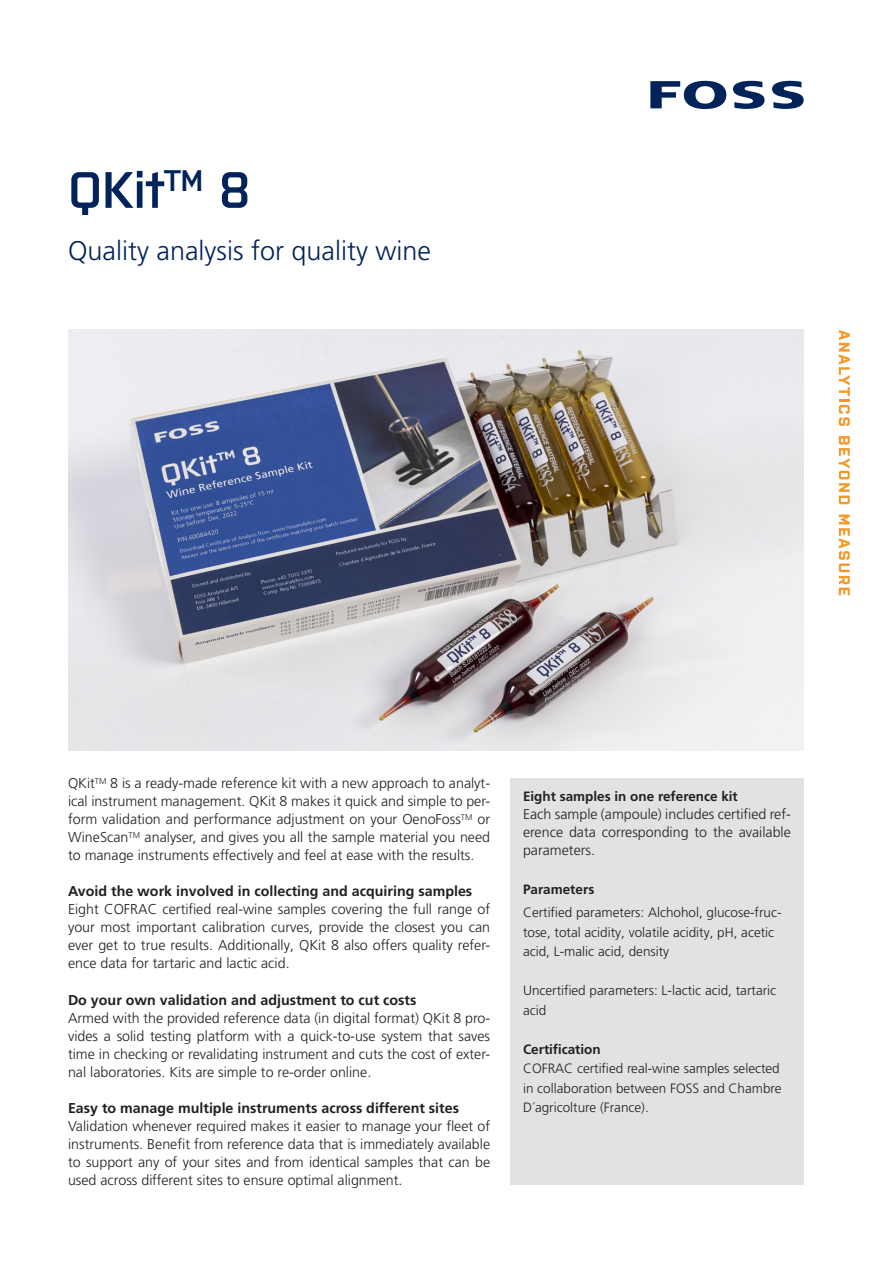
<style>
.page{position:relative;width:893px;height:1263px;background:#fff}
.page>*{position:absolute;margin:0;border:0;box-sizing:border-box;transform-origin:0 0}
.Top_instrument_name{font:600 51px "Purista";color:#002359}
._2__line{font:300 27px "Frutiger LT Pro";color:#002359}
.Body{font:300 14.25px/18px "Frutiger LT Pro";color:#231f20;text-align:justify}
.Body_bold{font:700 14.25px "Frutiger LT Pro";color:#231f20}
.Box_text_page_1{font:300 13.5px/19.5px "Frutiger LT Pro";color:#231f20}
.Box_text_page_1_bold{font:700 13.5px "Frutiger LT Pro";color:#231f20}
</style>
<div class="page">
<svg style="left:839px;top:330px;width:11px;height:96px"></svg>
<svg style="left:839px;top:436px;width:11px;height:68px"></svg>
<svg style="left:839px;top:514px;width:11px;height:81px"></svg>
<div style="left:510px;top:778px;width:294px;height:407px;background:#e1e2e4"></div>
<img style="left:68px;top:330px;width:736px;height:421px">
<svg style="left:650px;top:81px;width:76px;height:28px"></svg>
<svg style="left:733px;top:81px;width:32px;height:28px"></svg>
<svg style="left:772px;top:81px;width:32px;height:28px"></svg>
<p class="Top_instrument_name" style="left:68px;top:153px;width:184px">QKit<sup>TM</sup> 8</p>
<p class="_2__line" style="left:68px;top:235px;width:364px">Quality analysis for quality wine</p>
<p class="Body" style="left:68px;top:775px;width:424px">QKit<sup>TM</sup> 8 is a ready-made reference kit with a new approach to analyt&shy;ical instrument management. QKit 8 makes it quick and simple to per&shy;form validation and performance adjustment on your OenoFoss<sup>TM</sup> or WineScan<sup>TM</sup> analyser, and gives you all the sample material you need to manage instruments effectively and feel at ease with the results.</p>
<p class="Body_bold" style="left:68px;top:883px;width:406px">Avoid the work involved in collecting and acquiring samples</p>
<p class="Body" style="left:68px;top:901px;width:424px">Eight COFRAC certified real-wine samples covering the full range of your most important calibration curves, provide the closest you can ever get to true results. Additionally, QKit 8 also offers quality refer&shy;ence data for tartaric and lactic acid.</p>
<p class="Body_bold" style="left:68px;top:991px;width:350px">Do your own validation and adjustment to cut costs</p>
<p class="Body" style="left:68px;top:1009px;width:424px">Armed with the provided reference data (in digital format) QKit 8 pro&shy;vides a solid testing platform with a quick-to-use system that saves time in checking or revalidating instrument and cuts the cost of exter&shy;nal laboratories. Kits are simple to re-order online.</p>
<p class="Body_bold" style="left:68px;top:1099px;width:392px">Easy to manage multiple instruments across different sites</p>
<p class="Body" style="left:68px;top:1117px;width:424px">Validation whenever required makes it easier to manage your fleet of instruments. Benefit from reference data that is immediately available to support any of your sites and from identical samples that can be used across different sites to ensure optimal alignment.</p>
<p class="Box_text_page_1_bold" style="left:523px;top:788px;width:216px">Eight samples in one reference kit</p>
<p class="Body" style="left:523px;top:805px;width:269px">Each sample (ampoule) includes certified ref&shy;erence data corresponding to the available parameters.</p>
<p class="Box_text_page_1_bold" style="left:523px;top:881px;width:73px">Parameters</p>
<p class="Box_text_page_1" style="left:523px;top:903px;width:260px">Certified parameters: Alchohol, glucose-fruc&shy;tose, total acidity, volatile acidity, pH, acetic acid, L-malic acid, density</p>
<p class="Box_text_page_1" style="left:523px;top:981px;width:255px">Uncertified parameters: L-lactic acid, tartaric acid</p>
<p class="Box_text_page_1_bold" style="left:523px;top:1041px;width:79px">Certification</p>
<p class="Box_text_page_1" style="left:523px;top:1059px;width:260px">COFRAC certified real-wine samples selected in collaboration between FOSS and Chambre<br>D´agricolture (France).</p>
</div>
